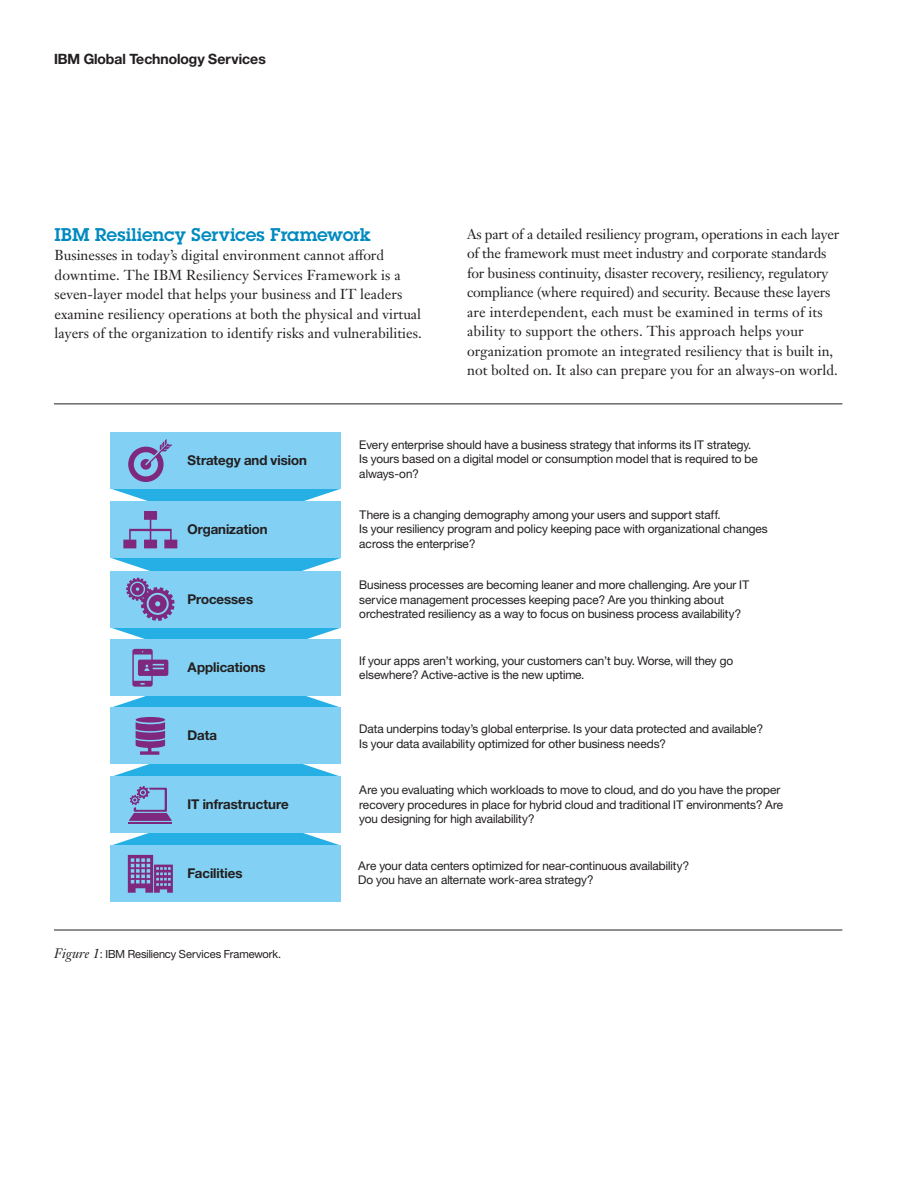
<style>
.page{position:relative;width:918px;height:1188px;background:#fff}
.page>*{position:absolute;margin:0;border:0;box-sizing:border-box;transform-origin:0 0}
.t1{font:18px "Lubalin Demifor IBM";color:#008ac0}
.t2{font:14.25px/19.5px "Janson Text LT Pro";color:#231f20}
.t3{font:14.25px "Helv Neue Boldfor IBM";color:#231f20}
.t4{font:13.5px "Helv Neue Boldfor IBM";color:#231f20}
.t5{font:12px/14.4px "Helv Neue Romanfor IBM";color:#231f20}
.t6{font:11.25px "Helv Neue Romanfor IBM";letter-spacing:-.005em;color:#231f20}
.s1{font-family:"Janson Text LT Pro";font-style:italic;font-size:13.5px}
</style>
<div class="page">
<svg style="left:111px;top:489px;width:230px;height:13px;background:#4dbdea"></svg>
<div style="left:111px;top:432px;width:230px;height:57px;background:#82d1f4"></div>
<svg style="left:128px;top:439px;width:45px;height:43px"></svg>
<svg style="left:111px;top:558px;width:230px;height:13px"></svg>
<div style="left:111px;top:502px;width:230px;height:56px;background:#82d1f4"></div>
<svg style="left:123px;top:511px;width:54px;height:37px"></svg>
<svg style="left:111px;top:628px;width:230px;height:12px;background:#4bbce9"></svg>
<div style="left:111px;top:571px;width:230px;height:56px;background:#82d1f4"></div>
<svg style="left:126px;top:578px;width:49px;height:43px"></svg>
<svg style="left:111px;top:833px;width:230px;height:13px;background:#4fbeea"></svg>
<svg style="left:111px;top:764px;width:230px;height:13px"></svg>
<svg style="left:111px;top:696px;width:230px;height:12px;background:#4dbdea"></svg>
<div style="left:111px;top:640px;width:230px;height:56px;background:#82d1f4"></div>
<svg style="left:132px;top:649px;width:36px;height:38px"></svg>
<div style="left:111px;top:708px;width:230px;height:56px;background:#82d1f4"></div>
<div style="left:136px;top:717px;width:29px;height:6px;background:#7e287e;border-radius:50%"></div>
<svg style="left:136px;top:722px;width:29px;height:33px"></svg>
<div style="left:111px;top:777px;width:230px;height:56px;background:#82d1f4"></div>
<hr style="left:129px;top:822px;width:43px;height:2px;background:#7e287e">
<svg style="left:129px;top:786px;width:43px;height:35px"></svg>
<div style="left:111px;top:846px;width:230px;height:56px;background:#82d1f4"></div>
<svg style="left:128px;top:855px;width:45px;height:38px"></svg>
<hr style="left:54px;top:404px;width:788px;height:1px;background:#231f20">
<hr style="left:54px;top:930px;width:788px;height:1px;background:#231f20">
<p class="t3" style="left:54px;top:50px;width:213px">IBM Global Technology Services</p>
<h1 class="t1" style="left:55px;top:223px;width:318px">IBM Resiliency Services Framework</h1>
<p class="t2" style="left:55px;top:246px;width:369px">Businesses in today’s digital environment cannot afford downtime. The IBM Resiliency Services Framework is a seven-layer model that helps your business and IT leaders examine resiliency operations at both the physical and virtual layers of the organization to identify risks and vulnerabilities.</p>
<p class="t2" style="left:467px;top:224px;width:374px">As part of a detailed resiliency program, operations in each layer of the framework must meet industry and corporate standards for business continuity, disaster recovery, resiliency, regulatory compliance (where required) and security. Because these layers are interdependent, each must be examined in terms of its ability to support the others. This approach helps your organization promote an integrated resiliency that is built in, not bolted on. It also can prepare you for an always-on world.</p>
<p class="t4" style="left:188px;top:451px;width:121px">Strategy and vision</p>
<p class="t4" style="left:188px;top:521px;width:82px">Organization</p>
<p class="t4" style="left:188px;top:590px;width:67px">Processes</p>
<p class="t4" style="left:188px;top:659px;width:80px">Applications</p>
<p class="t4" style="left:188px;top:727px;width:31px">Data</p>
<p class="t4" style="left:188px;top:796px;width:103px">IT infrastructure</p>
<p class="t4" style="left:188px;top:865px;width:57px">Facilities</p>
<p class="t6" style="left:54px;top:947px;width:228px"><span class="s1">Figure 1</span>: IBM Resiliency Services Framework.</p>
<p class="t5" style="left:359px;top:437px;width:400px">Every enterprise should have a business strategy that informs its IT strategy.<br>Is yours based on a digital model or consumption model that is required to be always-on?</p>
<p class="t5" style="left:359px;top:507px;width:410px">There is a changing demography among your users and support staff.<br>Is your resiliency program and policy keeping pace with organizational changes across the enterprise?</p>
<p class="t5" style="left:359px;top:577px;width:392px">Business processes are becoming leaner and more challenging. Are your IT service management processes keeping pace? Are you thinking about orchestrated resiliency as a way to focus on business process availability?</p>
<p class="t5" style="left:359px;top:653px;width:375px">If your apps aren’t working, your customers can’t buy. Worse, will they go elsewhere? Active-active is the new uptime.</p>
<p class="t5" style="left:359px;top:722px;width:405px">Data underpins today’s global enterprise. Is your data protected and available?<br>Is your data availability optimized for other business needs?</p>
<p class="t5" style="left:359px;top:783px;width:426px">Are you evaluating which workloads to move to cloud, and do you have the proper recovery procedures in place for hybrid cloud and traditional IT environments? Are you designing for high availability?</p>
<p class="t5" style="left:358px;top:858px;width:332px">Are your data centers optimized for near-continuous availability?<br>Do you have an alternate work-area strategy?</p>
</div>
